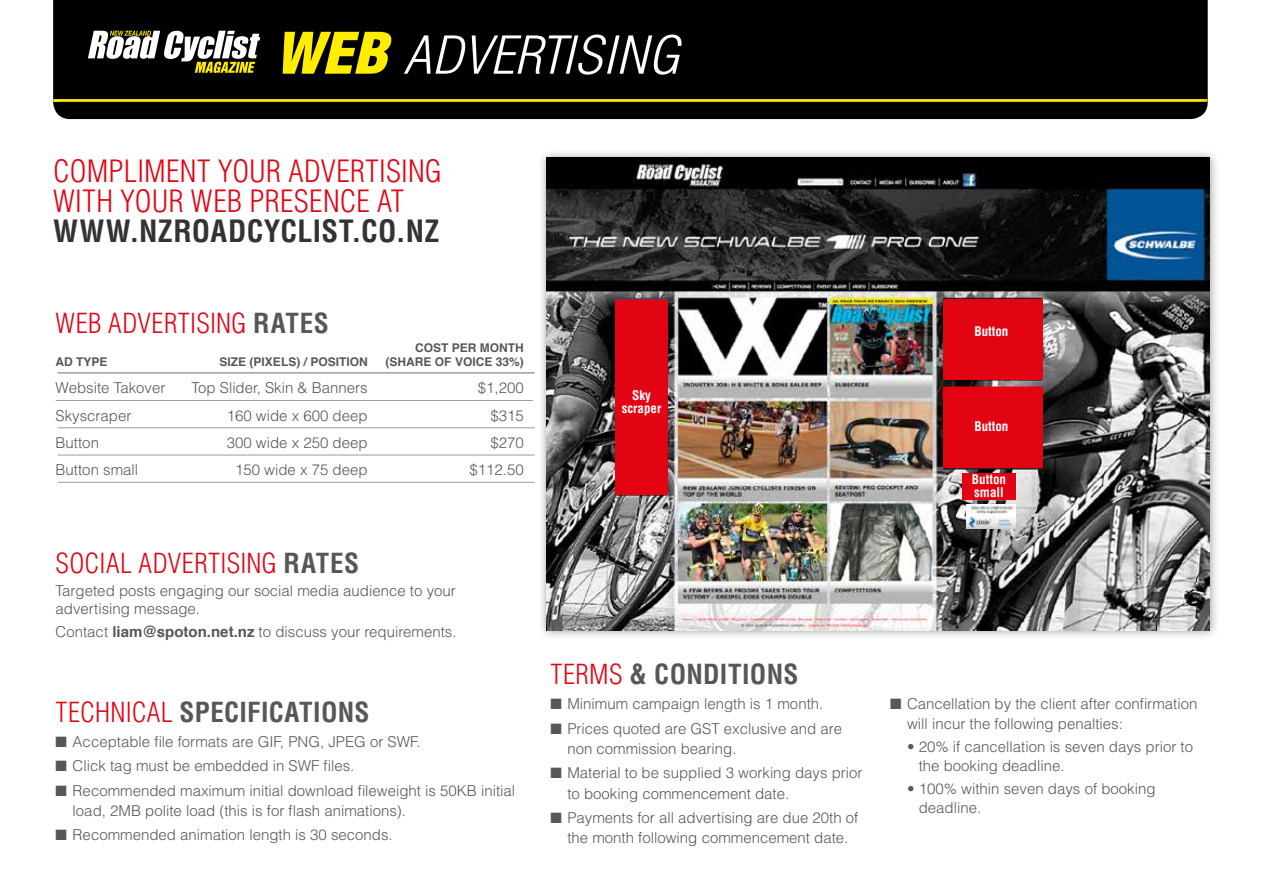
<style>
.page{position:relative;width:1263px;height:893px;background:#fff}
.page>*{position:absolute;margin:0;border:0;box-sizing:border-box;transform-origin:0 0}
.t1{font:italic 300 condensed 51px "Helvetica";color:#fff;scale:1.1 1}
.t2{font:300 condensed 30px/30px "Helvetica";letter-spacing:.01em;color:#e30413}
.t3{font:700 condensed 30px "Helvetica";letter-spacing:.015em;color:#333}
.t4{font:300 condensed 27px "Helvetica";letter-spacing:.015em;color:#e30413}
.t5{font:700 condensed 27px "Helvetica";letter-spacing:.01em;color:#575756}
.t6{font:300 15px/20.2px "Helvetica";color:#575756}
.t7{font:700 condensed 13.05px/13px "Helvetica";color:#fff;text-align:center}
.t8{font:700 12px "Helvetica";color:#575756}
.s1{font-weight:900;font-size:55.8px;color:#ffed00}
.s2{font-weight:700;color:#575756}
.s3{font-weight:700}
.s4{font-weight:300;color:#e30413}
</style>
<div class="page">
<div style="left:537px;top:148px;width:683px;height:492px;background:#000;opacity:.4"></div>
<img style="left:547px;top:158px;width:663px;height:473px">
<div style="left:615px;top:299px;width:53px;height:196px;background:#e30413"></div>
<div style="left:962px;top:473px;width:54px;height:27px;background:#e30413"></div>
<div style="left:943px;top:299px;width:100px;height:80px;background:#e30413"></div>
<img style="left:967px;top:505px;width:49px;height:24px">
<div style="left:53px;top:0;width:1155px;height:119px;background:#000"></div>
<div style="left:52px;top:96px;width:1156px;height:6px;background:#000;opacity:.75"></div>
<div style="left:281px;top:30px;width:408px;height:52px;background:#000"></div>
<hr style="left:58px;top:372px;width:477px;height:2px;background:#9d9d9c">
<hr style="left:58px;top:427px;width:477px;height:1px;background:#9d9d9c">
<hr style="left:58px;top:455px;width:477px;height:1px;background:#9d9d9c">
<hr style="left:58px;top:482px;width:477px;height:1px;background:#9d9d9c">
<svg style="left:88px;top:31px;width:172px;height:42px"></svg>
<div style="left:943px;top:388px;width:100px;height:80px;background:#e30413"></div>
<hr style="left:56px;top:400px;width:477px;height:1px;background:#9d9d9c">
<h1 class="t1" style="left:274px;top:23px;width:370px"><span class="s1">WEB</span> ADVERTISING</h1>
<h2 class="t2" style="left:53px;top:156px;width:390px">COMPLIMENT YOUR ADVERTISING<br>WITH YOUR WEB PRESENCE AT</h2>
<h2 class="t3" style="left:53px;top:212px;width:388px">WWW.NZROADCYCLIST.CO.NZ</h2>
<h3 class="t4" style="left:56px;top:306px;width:275px">WEB ADVERTISING <span class="s2">RATES</span></h3>
<p class="t8" style="left:415px;top:338px;width:110px">COST PER MONTH</p>
<p class="t8" style="left:56px;top:352px;width:54px">AD TYPE</p>
<p class="t8" style="left:220px;top:352px;width:150px">SIZE (PIXELS) / POSITION</p>
<p class="t8" style="left:386px;top:352px;width:140px">(SHARE OF VOICE 33%)</p>
<p class="t6" style="left:56px;top:378px;width:111px">Website Takover</p>
<p class="t6" style="left:191px;top:378px;width:178px">Top Slider, Skin &amp; Banners</p>
<p class="t6" style="left:478px;top:378px;width:47px">$1,200</p>
<p class="t6" style="left:56px;top:405px;width:77px">Skyscraper</p>
<p class="t6" style="left:227px;top:405px;width:142px">160 wide x 600 deep</p>
<p class="t6" style="left:490px;top:405px;width:35px">$315</p>
<p class="t6" style="left:56px;top:432px;width:45px">Button</p>
<p class="t6" style="left:227px;top:432px;width:142px">300 wide x 250 deep</p>
<p class="t6" style="left:490px;top:432px;width:35px">$270</p>
<p class="t6" style="left:56px;top:459px;width:84px">Button small</p>
<p class="t6" style="left:235px;top:459px;width:134px">150 wide x 75 deep</p>
<p class="t6" style="left:469px;top:459px;width:56px">$112.50</p>
<p class="t7" style="left:622px;top:389px;width:41px">Sky scraper</p>
<h3 class="t4" style="left:56px;top:546px;width:305px">SOCIAL ADVERTISING <span class="s2">RATES</span></h3>
<p class="t6" style="left:56px;top:581px;width:402px;line-height:18.8px">Targeted posts engaging our social media audience to your advertising message.</p>
<p class="t6" style="left:56px;top:622px;width:402px">Contact <span class="s3">liam@spoton.net.nz</span> to discuss your requirements.</p>
<h3 class="t5" style="left:56px;top:695px;width:315px"><span class="s4">TECHNICAL</span> SPECIFICATIONS</h3>
<p class="t6" style="left:56px;top:731px;width:366px">■ Acceptable file formats are GIF, PNG, JPEG or SWF.</p>
<p class="t6" style="left:56px;top:756px;width:300px">■ Click tag must be embedded in SWF files.</p>
<p class="t6" style="left:73px;top:780px;width:444px;text-indent:-17px">■ Recommended maximum initial download fileweight is 50KB initial load, 2MB polite load (this is for flash animations).</p>
<p class="t6" style="left:56px;top:825px;width:339px">■ Recommended animation length is 30 seconds.</p>
<h3 class="t5" style="left:550px;top:658px;width:250px"><span class="s4">TERMS</span> &amp; CONDITIONS</h3>
<p class="t6" style="left:550px;top:693px;width:274px">■ Minimum campaign length is 1 month.</p>
<p class="t6" style="left:567px;top:718px;width:276px;text-indent:-17px">■ Prices quoted are GST exclusive and are non commission bearing.</p>
<p class="t6" style="left:567px;top:763px;width:297px;text-indent:-17px">■ Material to be supplied 3 working days prior to booking commencement date.</p>
<p class="t6" style="left:550px;top:807px;width:309px;text-align:center">■ Payments for all advertising are due 20th of the month following commencement date.</p>
<p class="t7" style="left:974px;top:325px;width:36px">Button</p>
<p class="t7" style="left:974px;top:419px;width:36px">Button</p>
<p class="t7" style="left:972px;top:473px;width:36px;text-align:left">Button small</p>
<p class="t6" style="left:907px;top:693px;width:292px;text-indent:-17px">■ Cancellation by the client after confirmation will incur the following penalties:</p>
<p class="t6" style="left:919px;top:737px;width:276px;line-height:18.8px;text-indent:-12px">• 20% if cancellation is seven days prior to the booking deadline.</p>
<p class="t6" style="left:919px;top:779px;width:238px;line-height:18.8px;text-indent:-12px">• 100% within seven days of booking deadline.</p>
</div>
